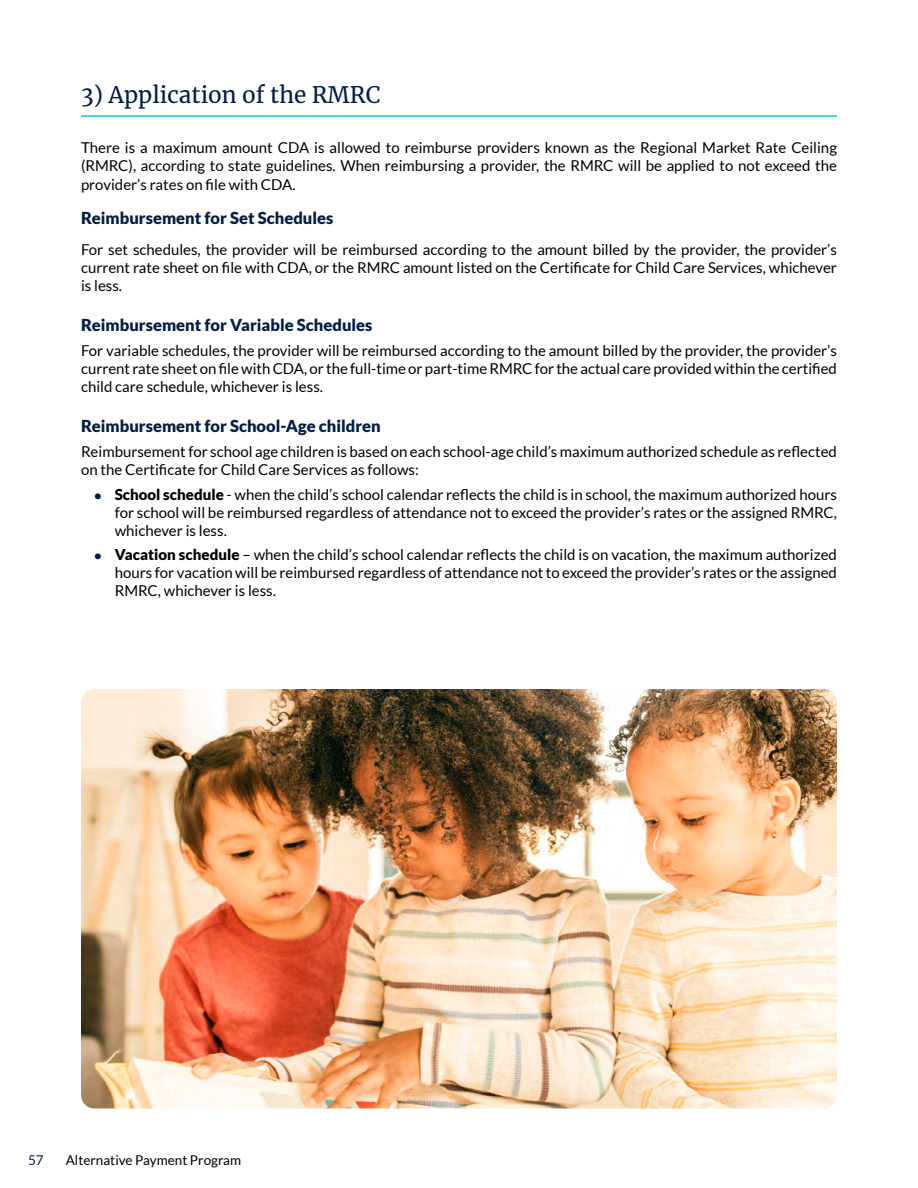
<style>
.page{position:relative;width:918px;height:1188px;background:#fff}
.page>*{position:absolute;margin:0;border:0;box-sizing:border-box;transform-origin:0 0}
.t1{font:22.5px "Merriweather";color:#001e46}
.t2{font:900 16.5px "Lato";color:#001e46}
.t3{font:15px/18px "Lato";color:#000;text-align:justify}
.t4{font:13.5px "Lato";color:#000}
.t5{font:13.5px "Lato";color:#001e46}
.s1{font-weight:900;font-size:12px;color:#001e46}
.s2{font-weight:900}
</style>
<div class="page">
<hr style="left:81px;top:115px;width:756px;height:2px;background:#12c9d3">
<img style="left:81px;top:689px;width:756px;height:419px">
<h1 class="t1" style="left:81px;top:79px;width:301px">3) Application of the RMRC</h1>
<p class="t3" style="left:81px;top:138px;width:758px">There is a maximum amount CDA is allowed to reimburse providers known as the Regional Market Rate Ceiling (RMRC), according to state guidelines. When reimbursing a provider, the RMRC will be applied to not exceed the</p>
<p class="t3" style="left:81px;top:176px;width:216px">provider’s rates on file with CDA.</p>
<p class="t2" style="left:81px;top:208px;width:254px">Reimbursement for Set Schedules</p>
<p class="t3" style="left:81px;top:241px;width:758px">For set schedules, the provider will be reimbursed according to the amount billed by the provider, the provider’s current rate sheet on file with CDA, or the RMRC amount listed on the Certificate for Child Care Services, whichever is less.</p>
<p class="t2" style="left:81px;top:316px;width:293px">Reimbursement for Variable Schedules</p>
<p class="t3" style="left:81px;top:342px;width:758px">For variable schedules, the provider will be reimbursed according to the amount billed by the provider, the provider’s current rate sheet on file with CDA, or the full-time or part-time RMRC for the actual care provided within the certified child care schedule, whichever is less.</p>
<p class="t2" style="left:81px;top:416px;width:301px">Reimbursement for School-Age children</p>
<p class="t3" style="left:81px;top:442px;width:758px">Reimbursement for school age children is based on each school-age child’s maximum authorized schedule as reflected on the Certificate for Child Care Services as follows:</p>
<p class="t3" style="left:115px;top:485px;width:724px;text-indent:-20px"><span class="s1">•</span> <span class="s2">School schedule</span> - when the child’s school calendar reflects the child is in school, the maximum authorized hours for school will be reimbursed regardless of attendance not to exceed the provider’s rates or the assigned RMRC, whichever is less.</p>
<p class="t3" style="left:115px;top:546px;width:724px;text-indent:-20px"><span class="s1">•</span> <span class="s2">Vacation schedule</span> – when the child’s school calendar reflects the child is on vacation, the maximum authorized hours for vacation will be reimbursed regardless of attendance not to exceed the provider’s rates or the assigned RMRC, whichever is less.</p>
<p class="t5" style="left:28px;top:1153px;width:17px">57</p>
<p class="t4" style="left:66px;top:1153px;width:177px">Alternative Payment Program</p>
</div>
